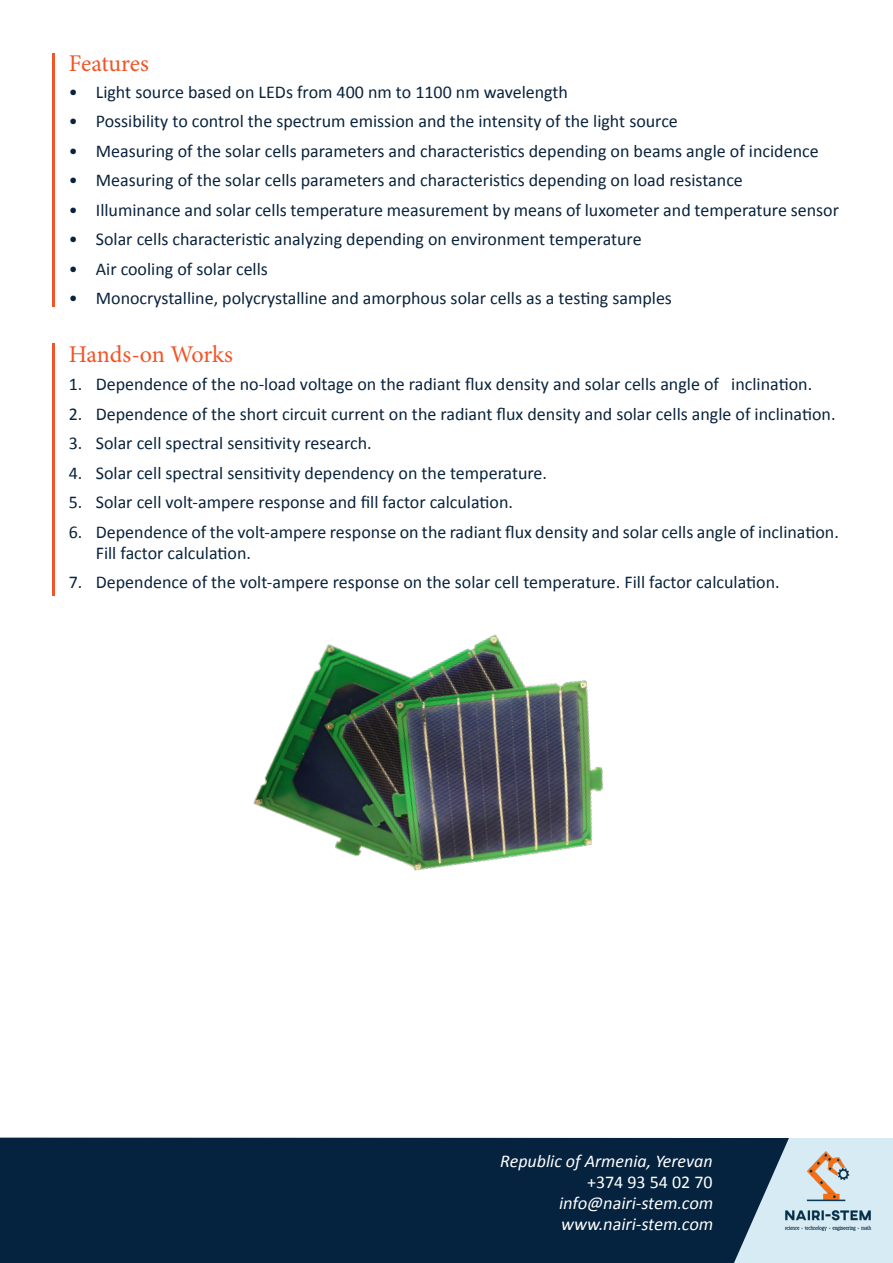
<style>
.page{position:relative;width:893px;height:1263px;background:#fff}
.page>*{position:absolute;margin:0;border:0;box-sizing:border-box;transform-origin:0 0}
.t1{font:24px "Minion Pro";letter-spacing:-.01em;color:#f15426}
.t2{font:18px/21px "Calibri";color:#09233c}
.t3{font:italic 18px "Calibri";color:#fff}
.t4{font:italic 18px "Calibri";color:#fff}
.t5{font:18px "Calibri";color:#fff}
</style>
<div class="page">
<img style="left:789px;top:1138px;width:95px;height:113px">
<hr style="left:52px;top:53px;width:2px;height:254px;background:#f15629">
<div style="left:0;top:1137px;width:789px;height:126px;background:#05233e"></div>
<hr style="left:52px;top:343px;width:2px;height:252px;background:#f15629">
<img style="left:253px;top:634px;width:351px;height:237px">
<p class="t1" style="left:69px;top:48px;width:82px">Features</p>
<p class="t2" style="left:69px;top:81px;width:501px">• Light source based on LEDs from 400 nm to 1100 nm wavelength</p>
<p class="t2" style="left:69px;top:111px;width:611px">• Possibility to control the spectrum emission and the intensity of the light source</p>
<p class="t2" style="left:69px;top:140px;width:751px">• Measuring of the solar cells parameters and characteristics depending on beams angle of incidence</p>
<p class="t2" style="left:69px;top:170px;width:676px">• Measuring of the solar cells parameters and characteristics depending on load resistance</p>
<p class="t2" style="left:69px;top:199px;width:772px">• Illuminance and solar cells temperature measurement by means of luxometer and temperature sensor</p>
<p class="t2" style="left:69px;top:229px;width:574px">• Solar cells characteristic analyzing depending on environment temperature</p>
<p class="t2" style="left:69px;top:258px;width:201px">• Air cooling of solar cells</p>
<p class="t2" style="left:69px;top:288px;width:605px">• Monocrystalline, polycrystalline and amorphous solar cells as a testing samples</p>
<p class="t1" style="left:69px;top:338px;width:166px">Hands-on Works</p>
<p class="t2" style="left:69px;top:374px;width:745px">1. Dependence of the no-load voltage on the radiant flux density and solar cells angle of inclination.</p>
<p class="t2" style="left:69px;top:403px;width:768px">2. Dependence of the short circuit current on the radiant flux density and solar cells angle of inclination.</p>
<p class="t2" style="left:69px;top:433px;width:304px">3. Solar cell spectral sensitivity research.</p>
<p class="t2" style="left:69px;top:462px;width:480px">4. Solar cell spectral sensitivity dependency on the temperature.</p>
<p class="t2" style="left:69px;top:492px;width:446px">5. Solar cell volt-ampere response and fill factor calculation.</p>
<p class="t2" style="left:96px;top:521px;width:745px;text-indent:-27px">6. Dependence of the volt-ampere response on the radiant flux density and solar cells angle of inclination.<br>Fill factor calculation.</p>
<p class="t2" style="left:69px;top:572px;width:712px">7. Dependence of the volt-ampere response on the solar cell temperature. Fill factor calculation.</p>
<p class="t4" style="left:500px;top:1148px;width:214px">Republic of Armenia, Yerevan</p>
<p class="t5" style="left:587px;top:1170px;width:127px">+374 93 54 02 70</p>
<p class="t3" style="left:558px;top:1191px;width:160px">info@nairi-stem.com</p>
<p class="t3" style="left:560px;top:1213px;width:158px">www.nairi-stem.com</p>
</div>
